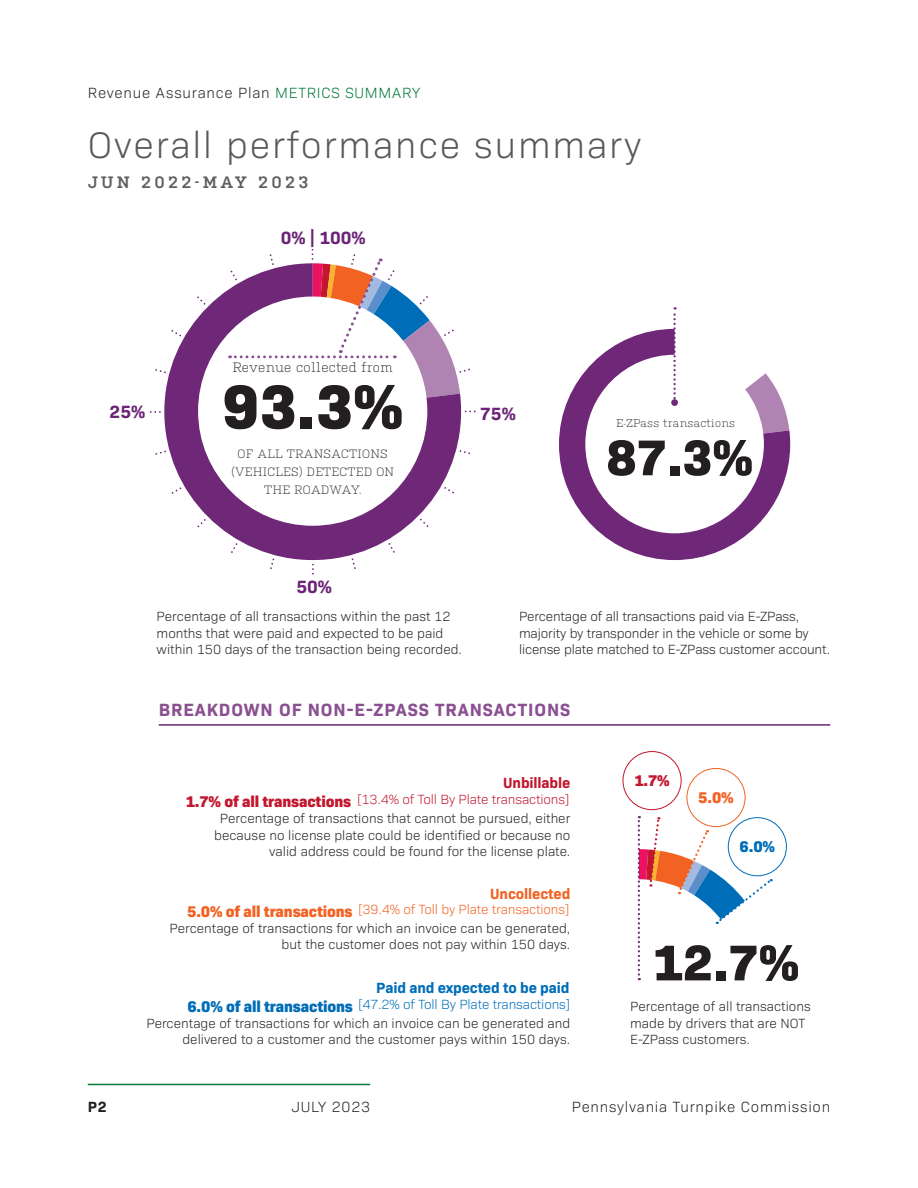
<style>
.page{position:relative;width:918px;height:1188px;background:#fff}
.page>*{position:absolute;margin:0;border:0;box-sizing:border-box;transform-origin:0 0}
.t1{font:800 63px "Bio Sans";color:#231f20}
.t2{font:800 51px "Bio Sans";color:#231f20}
.t3{font:300 37.5px "Bio Sans";letter-spacing:.05em;color:#57585a}
.t4{font:700 18px "Bio Sans";letter-spacing:.05em;color:#8a5091}
.t5{font:700 18px "Bio Sans";color:#6c2476}
.t6{font:600 16.5px "Kulturista";letter-spacing:.2em;color:#5e5e5e}
.t7{font:800 15.75px "Bio Sans";letter-spacing:-.01em;color:#c2172e}
.t8{font:800 15.75px "Bio Sans";letter-spacing:-.01em;color:#f26223}
.t9{font:800 15.75px "Bio Sans";letter-spacing:-.01em;color:#006db8}
.t10{font:300 15px "Bio Sans";letter-spacing:.05em;color:#231f20}
.t11{font:700 15px "Bio Sans";letter-spacing:-.01em;color:#006db8}
.t12{font:700 15px "Bio Sans";letter-spacing:-.01em;color:#f26223}
.t13{font:700 15px "Bio Sans";letter-spacing:-.01em;color:#c2172e}
.t14{font:700 15px "Bio Sans";color:#231f20}
.t15{font:300 13.5px/16.5px "Bio Sans";color:#231f20;text-align:right}
.t16{font:300 13.5px "Bio Sans";letter-spacing:-.01em;color:#c2172e}
.t17{font:300 13.5px "Bio Sans";letter-spacing:-.01em;color:#f26223}
.t18{font:300 13.5px "Bio Sans";letter-spacing:-.01em;color:#006db8}
.t19{font:300 13.5px "Kulturista";letter-spacing:.025em;color:#231f20}
.t20{font:300 12px/18px "Kulturista";letter-spacing:.025em;color:#231f20;text-align:center}
.t21{font:300 11.25px "Kulturista";letter-spacing:.025em;color:#231f20}
.s1{color:#007836}
</style>
<div class="page">
<hr style="left:88px;top:1084px;width:282px;height:1px;background:#007836">
<svg style="left:559px;top:329px;width:231px;height:231px"></svg>
<svg style="left:673px;top:307px;width:3px;height:92px"></svg>
<div style="left:671px;top:399px;width:7px;height:7px;background:#6f2778;border-radius:50%"></div>
<svg style="left:638px;top:816px;width:134px;height:164px"></svg>
<div style="left:623px;top:751px;width:59px;height:59px;border:1px solid #c2172e;border-radius:50%"></div>
<div style="left:686px;top:768px;width:60px;height:59px;border:1px solid #f26223;border-radius:50%"></div>
<div style="left:728px;top:817px;width:59px;height:59px;border:1px solid #006db8;border-radius:50%"></div>
<hr style="left:159px;top:724px;width:671px;height:2px;background:#6c2476">
<svg style="left:312px;top:563px;width:2px;height:11px"></svg>
<svg style="left:352px;top:560px;width:4px;height:9px"></svg>
<svg style="left:150px;top:411px;width:11px;height:2px"></svg>
<svg style="left:155px;top:451px;width:7px;height:4px"></svg>
<svg style="left:164px;top:398px;width:297px;height:162px"></svg>
<svg style="left:155px;top:249px;width:315px;height:149px"></svg>
<p class="t10" style="left:88px;top:82px;width:334px">Revenue Assurance Plan <span class="s1">METRICS SUMMARY</span></p>
<p class="t3" style="left:88px;top:118px;width:555px">Overall performance summary</p>
<p class="t6" style="left:88px;top:173px;width:222px">JUN 2022-MAY 2023</p>
<p class="t5" style="left:281px;top:224px;width:87px">0% | 100%</p>
<p class="t19" style="left:232px;top:357px;width:162px">Revenue collected from</p>
<p class="t1" style="left:222px;top:357px;width:183px">93.3%</p>
<p class="t5" style="left:110px;top:398px;width:37px">25%</p>
<p class="t5" style="left:480px;top:399px;width:37px">75%</p>
<p class="t20" style="left:231px;top:444px;width:164px">OF ALL TRANSACTIONS (VEHICLES) DETECTED ON<br>THE ROADWAY.</p>
<p class="t5" style="left:296px;top:573px;width:37px">50%</p>
<p class="t21" style="left:616px;top:415px;width:120px">E-ZPass transactions</p>
<p class="t2" style="left:606px;top:418px;width:148px">87.3%</p>
<p class="t15" style="left:157px;top:607px;width:307px;text-align:left">Percentage of all transactions within the past 12 months that were paid and expected to be paid within 150 days of the transaction being recorded.</p>
<p class="t15" style="left:519px;top:607px;width:313px;text-align:left">Percentage of all transactions paid via E-ZPass, majority by transponder in the vehicle or some by license plate matched to E-ZPass customer account.</p>
<p class="t4" style="left:159px;top:696px;width:413px">BREAKDOWN OF NON-E-ZPASS TRANSACTIONS</p>
<p class="t13" style="left:503px;top:771px;width:69px">Unbillable</p>
<p class="t7" style="left:186px;top:789px;width:167px">1.7% of all transactions</p>
<p class="t16" style="left:357px;top:790px;width:214px">[13.4% of Toll By Plate transactions]</p>
<p class="t15" style="left:214px;top:809px;width:358px">Percentage of transactions that cannot be pursued, either because no license plate could be identified or because no valid address could be found for the license plate.</p>
<p class="t12" style="left:490px;top:882px;width:82px">Uncollected</p>
<p class="t8" style="left:187px;top:900px;width:167px">5.0% of all transactions</p>
<p class="t17" style="left:358px;top:900px;width:213px">[39.4% of Toll by Plate transactions]</p>
<p class="t15" style="left:169px;top:919px;width:403px">Percentage of transactions for which an invoice can be generated, but the customer does not pay within 150 days.</p>
<p class="t11" style="left:376px;top:977px;width:195px">Paid and expected to be paid</p>
<p class="t9" style="left:187px;top:995px;width:167px">6.0% of all transactions</p>
<p class="t18" style="left:358px;top:995px;width:214px">[47.2% of Toll By Plate transactions]</p>
<p class="t15" style="left:146px;top:1014px;width:426px">Percentage of transactions for which an invoice can be generated and delivered to a customer and the customer pays within 150 days.</p>
<p class="t7" style="left:634px;top:768px;width:37px">1.7%</p>
<p class="t8" style="left:698px;top:785px;width:37px">5.0%</p>
<p class="t9" style="left:740px;top:834px;width:37px">6.0%</p>
<p class="t2" style="left:653px;top:923px;width:148px">12.7%</p>
<p class="t15" style="left:630px;top:998px;width:182px;text-align:left">Percentage of all transactions made by drivers that are NOT<br>E-ZPass customers.</p>
<p class="t14" style="left:88px;top:1095px;width:20px">P2</p>
<p class="t10" style="left:292px;top:1096px;width:80px">JULY 2023</p>
<p class="t10" style="left:572px;top:1096px;width:260px">Pennsylvania Turnpike Commission</p>
</div>
